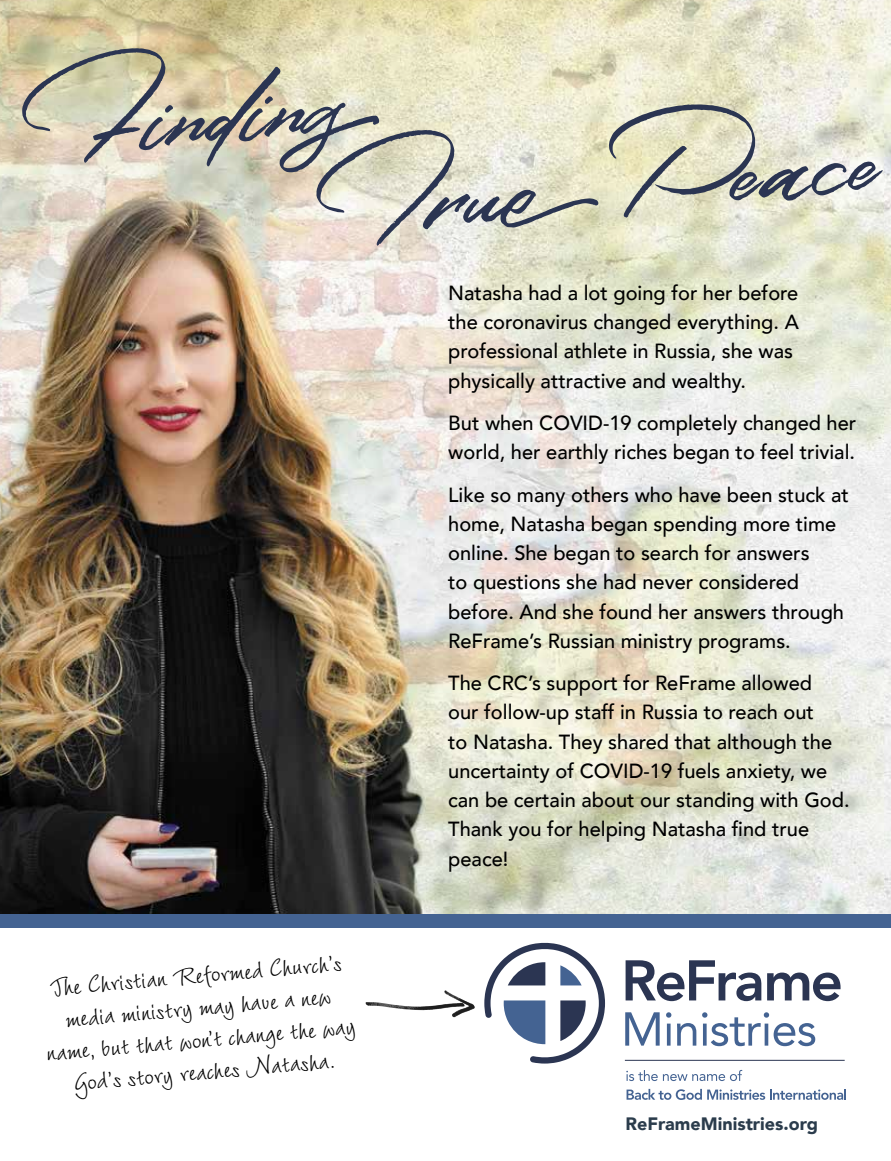
<style>
.page{position:relative;width:891px;height:1161px;background:#fff}
.page>*{position:absolute;margin:0;border:0;box-sizing:border-box;transform-origin:0 0}
.t1{font:146.1px/105.1px "Colatin";color:#2b3552}
.t2{font:35.1px/32.1px "Wiesbaden Swing LT";color:#000;text-align:center}
.t3{font:500 20.4px/29.2px "Avenir";color:#000}
.t4{font:900 18px "Avenir";color:#2b3c4c}
.t5{font:700 10.5px "Open Sans";letter-spacing:.2em;color:#000}
</style>
<div class="page">
<img style="left:0;top:0;width:891px;height:914px">
<div style="left:0;top:914px;width:891px;height:14px;background:#446392"></div>
<hr style="left:625px;top:1060px;width:220px;height:1px;background:#2b3552">
<svg style="left:626px;top:1070px;width:116px;height:11px"></svg>
<svg style="left:627px;top:1089px;width:219px;height:11px"></svg>
<svg style="left:625px;top:1012px;width:190px;height:34px"></svg>
<svg style="left:626px;top:960px;width:215px;height:41px"></svg>
<svg style="left:484px;top:943px;width:121px;height:121px"></svg>
<svg style="left:365px;top:990px;width:110px;height:27px"></svg>
<h1 class="t1" style="left:302px;top:40px;width:628px;text-indent:-286px;rotate:-5deg">Finding<br>True Peace</h1>
<h2 class="t2" style="left:39px;top:969px;width:312px;rotate:-5deg">The Christian Reformed Church’s media ministry may have a new name, but that won’t change the way<br>God’s story reaches Natasha.</h2>
<p class="t3" style="left:448px;top:277px;width:352px">Natasha had a lot going for her before the coronavirus changed everything. A professional athlete in Russia, she was physically attractive and wealthy.</p>
<p class="t3" style="left:448px;top:407px;width:410px">But when COVID-19 completely changed her world, her earthly riches began to feel trivial.</p>
<p class="t3" style="left:448px;top:479px;width:402px">Like so many others who have been stuck at home, Natasha began spending more time online. She began to search for answers<br>to questions she had never considered before. And she found her answers through ReFrame’s Russian ministry programs.</p>
<p class="t3" style="left:448px;top:667px;width:403px">The CRC’s support for ReFrame allowed<br>our follow-up staff in Russia to reach out<br>to Natasha. They shared that although the uncertainty of COVID-19 fuels anxiety, we can be certain about our standing with God.<br>Thank you for helping Natasha find true peace!</p>
<p class="t4" style="left:625px;top:1108px;width:194px">ReFrameMinistries.org</p>
<p class="t5" style="left:722px;top:1114px;width:117px">THEBANNER.ORG</p>
</div>
